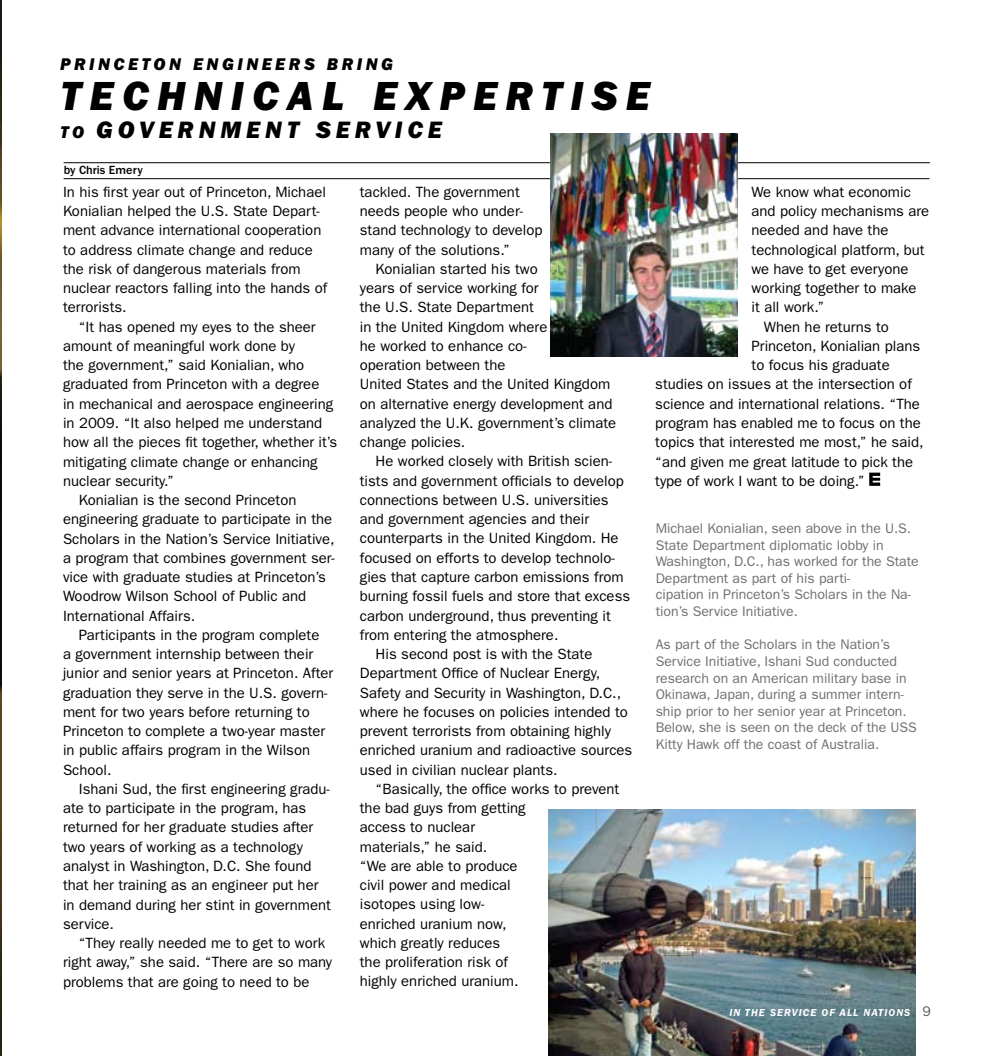
<style>
.page{position:relative;width:993px;height:1056px;background:#fff}
.page>*{position:absolute;margin:0;border:0;box-sizing:border-box;transform-origin:0 0}
.t1{font:42px "ITC Franklin Gothic Std Hvy It";color:#000}
.t2{font:24.5px "ITC Franklin Gothic Std Hvy It";color:#000}
.t3{font:17.5px "ITC Franklin Gothic Std Hvy It";color:#000}
.t4{font:14.88px/19.2px "ITC Franklin Gothic Std";color:#000}
.t5{font:14px/16.6px "ITC Franklin Gothic Std";color:#6d6f71}
.t6{font:500 12.25px "ITC Franklin Gothic Std";color:#000}
.t7{font:italic 600 10.5px "ITC Franklin Gothic Std";letter-spacing:.1em;color:#fff}
.s1{font-size:17.5px}
.s2{font-weight:400;font-style:normal;font-size:14px;color:#58595b}
</style>
<div class="page">
<img style="left:0;top:0;width:2px;height:1055px">
<img style="left:548px;top:809px;width:367px;height:246px">
<hr style="left:64px;top:178px;width:865px;height:1px;background:#000">
<hr style="left:64px;top:162px;width:865px;height:1px;background:#000">
<svg style="left:869px;top:472px;width:11px;height:14px"></svg>
<img style="left:550px;top:133px;width:187px;height:223px">
<p class="t3" style="left:60px;top:54px;width:15px">PRINCETON</p>
<p class="t3" style="left:193px;top:54px;width:59px">EN GINEERS</p>
<p class="t3" style="left:327px;top:54px;width:28px">BRIN</p>
<p class="t3" style="left:381px;top:54px;width:13px">G</p>
<h1 class="t1" style="left:60px;top:71px;width:33px">TECHNICAL</h1>
<h1 class="t1" style="left:373px;top:71px;width:131px">EXPERTISE</h1>
<h2 class="t2" style="left:60px;top:116px;width:78px"><span class="s1">TO</span> GOVERN</h2>
<h2 class="t2" style="left:220px;top:116px;width:45px">MENT</h2>
<h2 class="t2" style="left:316px;top:116px;width:20px">SERVICE</h2>
<p class="t6" style="left:64px;top:163px;width:80px">by Chris Emery</p>
<p class="t4" style="left:63px;top:182px;width:266px">In his first year out of Princeton, Michael Konialian helped the U.S. State Depart&shy;ment advance international cooperation to address climate change and reduce the risk of dangerous materials from nuclear reactors falling into the hands of terrorists.</p>
<p class="t4" style="left:79px;top:317px;width:238px">“It has opened my eyes to the sheer</p>
<p class="t4" style="left:63px;top:336px;width:233px">amount of meaningful work done by</p>
<p class="t4" style="left:63px;top:355px;width:243px">the government,” said Konialian, who</p>
<p class="t4" style="left:63px;top:375px;width:258px">graduated from Princeton with a degree</p>
<p class="t4" style="left:63px;top:394px;width:272px">in mechanical and aerospace engineering</p>
<p class="t4" style="left:63px;top:413px;width:261px">in 2009. “It also helped me understand</p>
<p class="t4" style="left:63px;top:432px;width:276px">how all the pieces fit together, whether it’s</p>
<p class="t4" style="left:63px;top:452px;width:256px">mitigating climate change or enhancing</p>
<p class="t4" style="left:63px;top:471px;width:112px">nuclear security.”</p>
<p class="t4" style="left:79px;top:490px;width:219px">Konialian is the second Princeton</p>
<p class="t4" style="left:63px;top:509px;width:271px">engineering graduate to participate in the</p>
<p class="t4" style="left:63px;top:529px;width:273px">Scholars in the Nation’s Service Initiative,</p>
<p class="t4" style="left:63px;top:548px;width:273px">a program that combines government ser-</p>
<p class="t4" style="left:63px;top:567px;width:264px">vice with graduate studies at Princeton’s</p>
<p class="t4" style="left:63px;top:586px;width:245px">Woodrow Wilson School of Public and</p>
<p class="t4" style="left:63px;top:606px;width:134px">International Affairs.</p>
<p class="t4" style="left:79px;top:625px;width:242px">Participants in the program complete</p>
<p class="t4" style="left:63px;top:644px;width:252px">a government internship between their</p>
<p class="t4" style="left:63px;top:663px;width:272px">junior and senior years at Princeton. After</p>
<p class="t4" style="left:63px;top:683px;width:266px">graduation they serve in the U.S. govern-</p>
<p class="t4" style="left:63px;top:702px;width:248px">ment for two years before returning to</p>
<p class="t4" style="left:63px;top:721px;width:264px">Princeton to complete a two-year master</p>
<p class="t4" style="left:63px;top:740px;width:248px">in public affairs program in the Wilson</p>
<p class="t4" style="left:63px;top:760px;width:50px">School.</p>
<p class="t4" style="left:79px;top:779px;width:252px">Ishani Sud, the first engineering gradu-</p>
<p class="t4" style="left:63px;top:798px;width:245px">ate to participate in the program, has</p>
<p class="t4" style="left:63px;top:817px;width:252px">returned for her graduate studies after</p>
<p class="t4" style="left:63px;top:837px;width:241px">two years of working as a technology</p>
<p class="t4" style="left:63px;top:856px;width:250px">analyst in Washington, D.C. She found</p>
<p class="t4" style="left:63px;top:875px;width:257px">that her training as an engineer put her</p>
<p class="t4" style="left:63px;top:894px;width:269px">in demand during her stint in government</p>
<p class="t4" style="left:63px;top:914px;width:53px">service.</p>
<p class="t4" style="left:79px;top:933px;width:248px">“They really needed me to get to work</p>
<p class="t4" style="left:63px;top:952px;width:270px">right away,” she said. “There are so many</p>
<p class="t4" style="left:63px;top:971px;width:248px">problems that are going to need to be</p>
<p class="t4" style="left:360px;top:182px;width:184px">tackled. The government needs people who under&shy;stand technology to develop many of the solutions.”</p>
<p class="t4" style="left:360px;top:259px;width:258px;text-indent:16px">Konialian started his two<br>years of service working for<br>the U.S. State Department<br>in the United Kingdom where<br>he worked to enhance co-<br>operation between the<br>United States and the United Kingdom on alternative energy development and analyzed the U.K. government’s climate change policies.</p>
<p class="t4" style="left:375px;top:452px;width:238px">He worked closely with British scien-</p>
<p class="t4" style="left:360px;top:471px;width:265px">tists and government officials to develop</p>
<p class="t4" style="left:360px;top:490px;width:250px">connections between U.S. universities</p>
<p class="t4" style="left:360px;top:509px;width:231px">and government agencies and their</p>
<p class="t4" style="left:360px;top:529px;width:260px">counterparts in the United Kingdom. He</p>
<p class="t4" style="left:360px;top:548px;width:256px">focused on efforts to develop technolo-</p>
<p class="t4" style="left:360px;top:567px;width:265px">gies that capture carbon emissions from</p>
<p class="t4" style="left:360px;top:586px;width:272px">burning fossil fuels and store that excess</p>
<p class="t4" style="left:360px;top:606px;width:252px">carbon underground, thus preventing it</p>
<p class="t4" style="left:360px;top:625px;width:200px">from entering the atmosphere.</p>
<p class="t4" style="left:375px;top:644px;width:218px">His second post is with the State</p>
<p class="t4" style="left:360px;top:663px;width:242px">Department Office of Nuclear Energy,</p>
<p class="t4" style="left:360px;top:683px;width:263px">Safety and Security in Washington, D.C.,</p>
<p class="t4" style="left:360px;top:702px;width:269px">where he focuses on policies intended to</p>
<p class="t4" style="left:360px;top:721px;width:252px">prevent terrorists from obtaining highly</p>
<p class="t4" style="left:360px;top:740px;width:274px">enriched uranium and radioactive sources</p>
<p class="t4" style="left:360px;top:760px;width:199px">used in civilian nuclear plants.</p>
<p class="t4" style="left:375px;top:779px;width:245px">“Basically, the office works to prevent</p>
<p class="t4" style="left:360px;top:798px;width:167px">the bad guys from getting</p>
<p class="t4" style="left:360px;top:817px;width:117px">access to nuclear</p>
<p class="t4" style="left:360px;top:836px;width:129px">materials,” he said.</p>
<p class="t4" style="left:360px;top:856px;width:159px">“We are able to produce</p>
<p class="t4" style="left:360px;top:875px;width:152px">civil power and medical</p>
<p class="t4" style="left:360px;top:894px;width:126px">isotopes using low-</p>
<p class="t4" style="left:360px;top:913px;width:148px">enriched uranium now,</p>
<p class="t4" style="left:360px;top:933px;width:142px">which greatly reduces</p>
<p class="t4" style="left:360px;top:952px;width:149px">the proliferation risk of</p>
<p class="t4" style="left:360px;top:971px;width:160px">highly enriched uranium.</p>
<p class="t4" style="left:751px;top:182px;width:161px">We know what economic</p>
<p class="t4" style="left:751px;top:201px;width:179px">and policy mechanisms are</p>
<p class="t4" style="left:751px;top:221px;width:138px">needed and have the</p>
<p class="t4" style="left:751px;top:240px;width:174px">technological platform, but</p>
<p class="t4" style="left:751px;top:259px;width:159px">we have to get everyone</p>
<p class="t4" style="left:751px;top:278px;width:166px">working together to make</p>
<p class="t4" style="left:751px;top:298px;width:74px">it all work.”</p>
<p class="t4" style="left:763px;top:317px;width:126px">When he returns to</p>
<p class="t4" style="left:751px;top:336px;width:170px">Princeton, Konialian plans</p>
<p class="t4" style="left:751px;top:355px;width:140px">to focus his graduate</p>
<p class="t4" style="left:655px;top:375px;width:258px">studies on issues at the intersection of</p>
<p class="t4" style="left:655px;top:394px;width:266px">science and international relations. “The</p>
<p class="t4" style="left:655px;top:413px;width:267px">program has enabled me to focus on the</p>
<p class="t4" style="left:655px;top:432px;width:270px">topics that interested me most,” he said,</p>
<p class="t4" style="left:655px;top:452px;width:259px">“and given me great latitude to pick the</p>
<p class="t4" style="left:655px;top:471px;width:211px">type of work I want to be doing.”</p>
<p class="t5" style="left:655px;top:520px;width:264px">Michael Konialian, seen above in the U.S.<br>State Department diplomatic lobby in Washington, D.C., has worked for the State Department as part of his parti-<br>cipation in Princeton’s Scholars in the Na&shy;tion’s Service Initiative.</p>
<p class="t5" style="left:655px;top:636px;width:263px">As part of the Scholars in the Nation’s Service Initiative, Ishani Sud conducted research on an American military base in Okinawa, Japan, during a summer intern&shy;ship prior to her senior year at Princeton.<br>Below, she is seen on the deck of the USS Kitty Hawk off the coast of Australia.</p>
<p class="t7" style="left:729px;top:1006px;width:203px">IN THE SERVICE OF ALL NATIONS <span class="s2">9</span></p>
</div>
